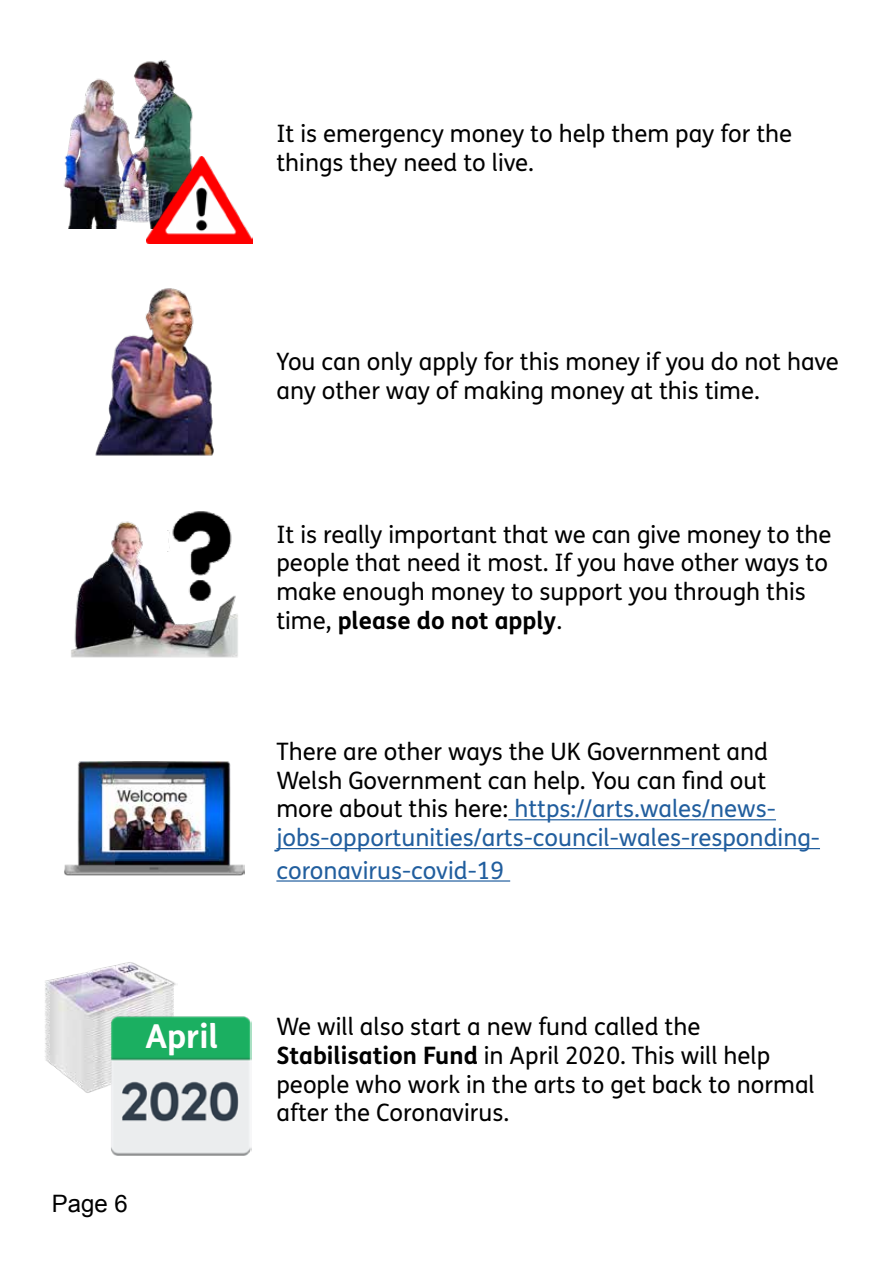
<style>
.page{position:relative;width:893px;height:1263px;background:#fff}
.page>*{position:absolute;margin:0;border:0;box-sizing:border-box;transform-origin:0 0}
.t1{font:700 33px "FS Me Pro";color:#fefefe}
.t2{font:24px/28.8px "FS Me Pro";color:#000}
.t3{font:24px "FS Me Pro";color:#215e9e}
.t4{font:24px "Arial";color:#000}
.s1{font-weight:700}
.s2{color:#215e9e}
</style>
<div class="page">
<hr style="left:508px;top:819px;width:268px;height:1px;background:#215e9e">
<hr style="left:276px;top:848px;width:544px;height:1px;background:#215e9e">
<hr style="left:276px;top:880px;width:234px;height:1px;background:#215e9e">
<img style="left:95px;top:288px;width:119px;height:168px">
<img style="left:63px;top:60px;width:130px;height:168px">
<img style="left:147px;top:156px;width:105px;height:88px">
<img style="left:64px;top:761px;width:181px;height:115px">
<img style="left:71px;top:521px;width:167px;height:137px">
<img style="left:168px;top:511px;width:69px;height:91px">
<img style="left:45px;top:962px;width:131px;height:131px">
<img style="left:109px;top:1015px;width:142px;height:141px">
<p class="t2" style="left:276px;top:119px;width:517px">It is emergency money to help them pay for the things they need to live.</p>
<h1 class="t1" style="left:145px;top:1010px;width:74px">April</h1>
<p class="t4" style="left:52px;top:1188px;width:78px">Page 6</p>
<p class="t2" style="left:276px;top:347px;width:564px">You can only apply for this money if you do not have any other way of making money at this time.</p>
<p class="t2" style="left:276px;top:519px;width:557px">It is really important that we can give money to the people that need it most. If you have other ways to make enough money to support you through this time, <span class="s1">please do not apply</span>.</p>
<p class="t2" style="left:276px;top:736px;width:545px">There are other ways the UK Government and Welsh Government can help. You can fnd out more about this here: <span class="s2">https://arts.wales/news&shy;jobs-opportunities/arts-council-wales-responding-</span></p>
<p class="t3" style="left:276px;top:854px;width:229px">coronavirus-covid-19</p>
<p class="t2" style="left:276px;top:1012px;width:540px">We will also start a new fund called the <span class="s1">Stabilisation Fund</span> in April 2020. This will help people who work in the arts to get back to normal after the Coronavirus.</p>
</div>
